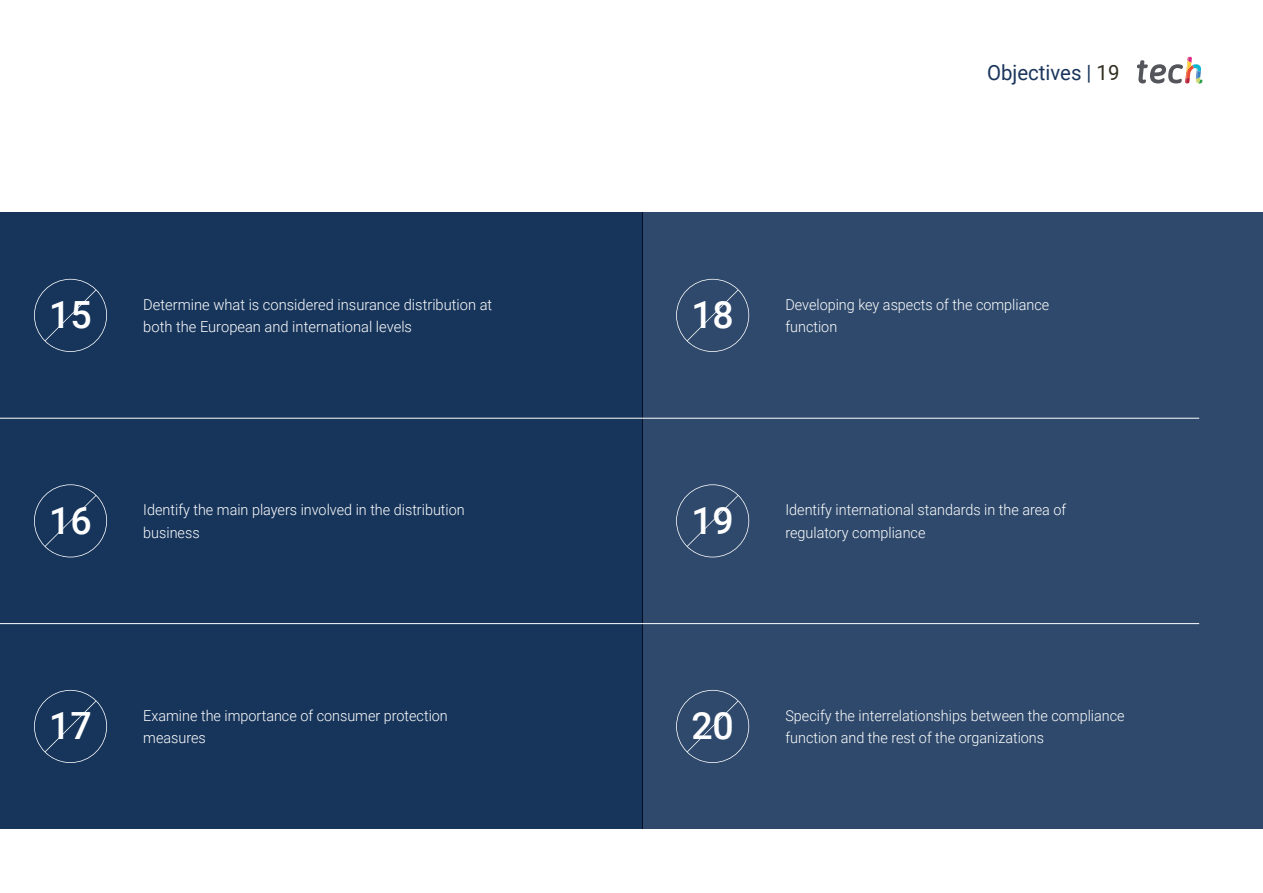
<style>
.page{position:relative;width:1263px;height:893px;background:#fff}
.page>*{position:absolute;margin:0;border:0;box-sizing:border-box;transform-origin:0 0}
.t1{font:500 37.5px "Roboto";color:#fff}
.t2{font:21px "Roboto";color:#1a355c}
.t3{font:300 15px/22.5px "Roboto";color:#fff;scale:.96 1}
.t4{font:300 15px/22.5px "Roboto";color:#fff}
.s1{color:#312e20}
</style>
<div class="page">
<svg style="left:1137px;top:57px;width:65px;height:27px"></svg>
<div style="left:0;top:213px;width:642px;height:616px;background:#17355b"></div>
<div style="left:642px;top:213px;width:621px;height:616px;background:#2e496b"></div>
<svg style="left:34px;top:484px;width:73px;height:73px"></svg>
<svg style="left:676px;top:279px;width:73px;height:73px"></svg>
<svg style="left:34px;top:279px;width:73px;height:73px"></svg>
<svg style="left:34px;top:690px;width:73px;height:73px"></svg>
<svg style="left:676px;top:484px;width:73px;height:73px"></svg>
<svg style="left:676px;top:690px;width:73px;height:73px"></svg>
<hr style="left:0;top:418px;width:1199px;height:1px;background:#fff">
<hr style="left:0;top:623px;width:1199px;height:1px;background:#fff">
<h2 class="t2" style="left:987px;top:57px;width:134px">Objectives | <span class="s1">19</span></h2>
<h1 class="t1" style="left:49px;top:288px;width:44px">15</h1>
<p class="t4" style="left:143px;top:293px;width:351px">Determine what is considered insurance distribution at both the European and international levels</p>
<h1 class="t1" style="left:691px;top:288px;width:44px">18</h1>
<p class="t3" style="left:785px;top:293px;width:276px">Developing key aspects of the compliance function</p>
<h1 class="t1" style="left:49px;top:494px;width:44px">16</h1>
<p class="t3" style="left:143px;top:498px;width:336px">Identify the main players involved in the distribution business</p>
<h1 class="t1" style="left:691px;top:494px;width:44px">19</h1>
<p class="t3" style="left:785px;top:498px;width:294px">Identify international standards in the area of regulatory compliance</p>
<h1 class="t1" style="left:49px;top:699px;width:44px">17</h1>
<p class="t3" style="left:143px;top:704px;width:319px">Examine the importance of consumer protection measures</p>
<h1 class="t1" style="left:691px;top:699px;width:44px">20</h1>
<p class="t3" style="left:785px;top:704px;width:355px">Specify the interrelationships between the compliance function and the rest of the organizations</p>
</div>
